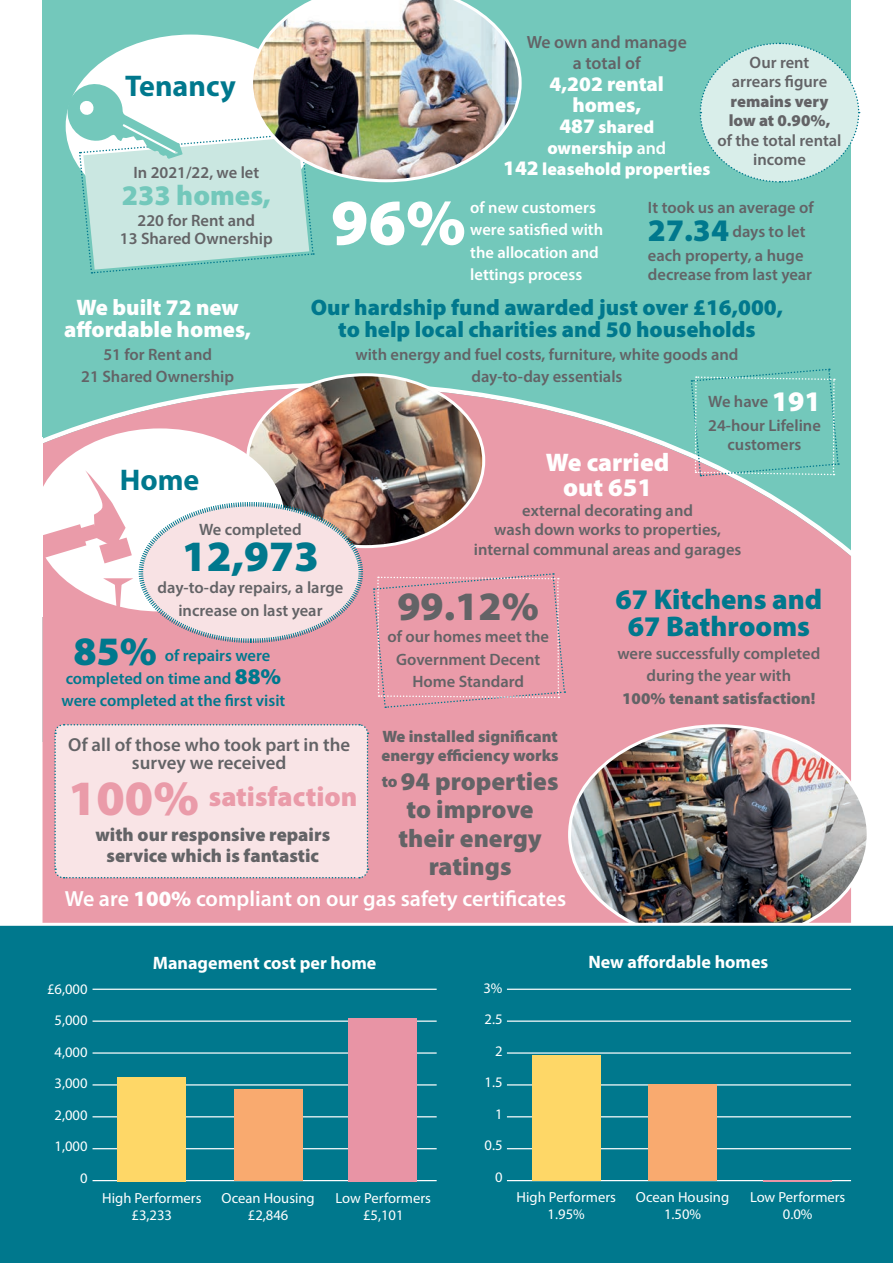
<style>
.page{position:relative;width:893px;height:1263px;background:#fff}
.page>*{position:absolute;margin:0;border:0;box-sizing:border-box;transform-origin:0 0}
.t1{font:900 65.4px "Myriad Pro";color:#fff}
.t2{font:900 43.5px "Myriad Pro";color:#00788d}
.t3{font:900 40.5px "Myriad Pro";color:#636366}
.t4{font:900 40.5px "Myriad Pro";color:#00788d}
.t5{font:700 30px "Myriad Pro";color:#00788d}
.t6{font:900 28.5px/27px "Myriad Pro";color:#00788d;text-align:center}
.t7{font:900 28.5px "Myriad Pro";color:#73c8bb}
.t8{font:900 27.75px "Myriad Pro";color:#ea9ba9}
.t9{font:900 25.5px/28.5px "Myriad Pro";color:#636366;text-align:center}
.t10{font:900 25.5px/25.5px "Myriad Pro";color:#fff;text-align:center}
.t11{font:900 22.5px/22.5px "Myriad Pro";color:#00788d;text-align:center}
.t12{font:900 22.5px/22.5px "Myriad Pro";color:#fff;text-align:center}
.t13{font:600 21.9px "Myriad Pro";color:#fff}
.t14{font:900 20.7px/21px "Myriad Pro";color:#fff;text-align:center}
.t15{font:900 18.9px/21px "Myriad Pro";color:#636366;text-align:center}
.t16{font:600 18.9px/18px "Myriad Pro";color:#636366;text-align:center}
.t17{font:700 18px "Myriad Pro";color:#fff}
.t18{font:900 17.7px/21px "Myriad Pro";color:#fff;text-align:center}
.t19{font:600 17.7px/21px "Myriad Pro";color:#636366;text-align:center}
.t20{font:600 16.5px/22.5px "Myriad Pro";color:#636366;text-align:center}
.t21{font:900 16.5px/19.5px "Myriad Pro";color:#636366}
.t22{font:600 16.5px/22.5px "Myriad Pro";color:#00788d}
.t23{font:600 16.5px/22.5px "Myriad Pro";color:#fff}
.t24{font:14.55px/31.5px "Myriad Pro";color:#fff;text-align:center}
.s1{font-size:20.7px}
.s2{font-weight:600}
.s3{font-weight:900;font-size:31.5px;color:#00788d}
.s4{font-weight:900;font-size:28.5px;color:#fff}
.s5{font-weight:900;font-size:22.5px}
.s6{font-size:49.65px}
.s7{font-size:16.5px}
.s8{font-weight:900}
</style>
<div class="page">
<div style="left:43px;top:0;width:808px;height:741px;background:#73c8bb"></div>
<svg style="left:43px;top:388px;width:808px;height:535px;background:#e09fab"></svg>
<img style="left:570px;top:726px;width:296px;height:197px">
<div style="left:0;top:924px;width:893px;height:339px;background:#00788d"></div>
<svg style="left:42px;top:0;width:1px;height:224px"></svg>
<hr style="left:93px;top:1180px;width:344px;height:1px;background:#fff">
<hr style="left:93px;top:1148px;width:344px;height:1px;background:#fff">
<hr style="left:93px;top:1116px;width:344px;height:1px;background:#fff">
<hr style="left:93px;top:1084px;width:344px;height:1px;background:#fff">
<hr style="left:93px;top:1052px;width:344px;height:2px;background:#fff">
<hr style="left:93px;top:1020px;width:344px;height:2px;background:#fff">
<hr style="left:93px;top:989px;width:344px;height:1px;background:#fff">
<div style="left:118px;top:1077px;width:68px;height:104px;background:#fed767"></div>
<div style="left:234px;top:1089px;width:68px;height:92px;background:#f9aa6f"></div>
<div style="left:348px;top:1018px;width:69px;height:163px;background:#e894a5"></div>
<hr style="left:507px;top:1180px;width:344px;height:1px;background:#fff">
<hr style="left:507px;top:1148px;width:344px;height:1px;background:#fff">
<hr style="left:507px;top:1116px;width:344px;height:1px;background:#fff">
<hr style="left:507px;top:1084px;width:344px;height:1px;background:#fff">
<hr style="left:507px;top:1052px;width:344px;height:2px;background:#fff">
<hr style="left:507px;top:1020px;width:344px;height:2px;background:#fff">
<hr style="left:507px;top:989px;width:344px;height:1px;background:#fff">
<div style="left:532px;top:1055px;width:68px;height:126px;background:#fed767"></div>
<div style="left:648px;top:1084px;width:69px;height:97px;background:#f9aa6f"></div>
<hr style="left:764px;top:1180px;width:68px;height:1px;background:#e894a5">
<img style="left:248px;top:375px;width:236px;height:172px">
<div style="left:67px;top:36px;width:248px;height:180px;background:#fff;border-radius:50%"></div>
<div style="left:36px;top:430px;width:248px;height:180px;background:#fff;border-radius:50%"></div>
<svg style="left:690px;top:368px;width:149px;height:109px"></svg>
<div style="left:372px;top:573px;width:194px;height:136px;background:#ea9ba9"></div>
<svg style="left:42px;top:470px;width:322px;height:174px"></svg>
<div style="left:0;top:437px;width:43px;height:180px;background:#fff"></div>
<div style="left:53px;top:723px;width:316px;height:156px;background:#f9e4e6"></div>
<img style="left:250px;top:0;width:272px;height:182px">
<svg style="left:65px;top:80px;width:249px;height:194px"></svg>
<svg style="left:699px;top:42px;width:161px;height:141px"></svg>
<hr style="left:0;top:923px;width:893px;height:3px;background:#fff">
<p class="t19" style="left:527px;top:31px;width:162px">We own and manage a total of</p>
<p class="t14" style="left:550px;top:73px;width:116px">4,202 rental homes,</p>
<p class="t18" style="left:503px;top:116px;width:209px"><span class="s1">487</span> shared<br>ownership <span class="s2">and<br></span><span class="s1">142</span> leasehold properties</p>
<p class="t20" style="left:648px;top:195px;width:167px;line-height:24px;text-align:left">It took us an average of<br><span class="s3">27.34</span> days to let each property, a huge</p>
<p class="t20" style="left:648px;top:263px;width:166px">decrease from last year</p>
<h3 class="t11" style="left:311px;top:295px;width:474px">Our hardship fund awarded just over £16,000, to help local charities and 50 households</h3>
<p class="t20" style="left:355px;top:343px;width:385px">with energy and fuel costs, furniture, white goods and day-to-day essentials</p>
<p class="t20" style="left:708px;top:389px;width:114px;line-height:24px;text-align:left">We have <span class="s4">191<br></span>24-hour Lifeline</p>
<p class="t20" style="left:727px;top:433px;width:75px">customers</p>
<p class="t20" style="left:732px;top:52px;width:97px;line-height:19.5px">Our rent arrears figure</p>
<p class="t21" style="left:729px;top:91px;width:103px">remains very low at 0.90%,</p>
<p class="t20" style="left:717px;top:130px;width:125px;line-height:19.5px">of the total rental income</p>
<h3 class="t5" style="left:125px;top:67px;width:112px">Tenancy</h3>
<p class="t20" style="left:133px;top:161px;width:127px">In 2021/22, we let</p>
<h3 class="t7" style="left:122px;top:177px;width:151px">233 homes,</h3>
<p class="t20" style="left:120px;top:211px;width:154px;line-height:18px">220 for Rent and<br>13 Shared Ownership</p>
<p class="t23" style="left:470px;top:195px;width:134px">of new customers were satisfied with the allocation and lettings process</p>
<h1 class="t1" style="left:331px;top:179px;width:136px">96%</h1>
<h3 class="t12" style="left:64px;top:295px;width:189px">We built 72 new affordable homes,</h3>
<p class="t20" style="left:81px;top:343px;width:154px">51 for Rent and<br>21 Shared Ownership</p>
<h3 class="t10" style="left:546px;top:448px;width:125px">We carried out 651</h3>
<p class="t20" style="left:474px;top:500px;width:269px;line-height:19.5px">external decorating and<br>wash down works to properties, internal communal areas and garages</p>
<h3 class="t5" style="left:120px;top:460px;width:81px">Home</h3>
<p class="t20" style="left:199px;top:517px;width:104px">We completed</p>
<h2 class="t2" style="left:182px;top:527px;width:138px">12,973</h2>
<p class="t20" style="left:158px;top:576px;width:187px">day-to-day repairs, a large increase on last year</p>
<h3 class="t3" style="left:397px;top:579px;width:143px">99.12%</h3>
<p class="t20" style="left:387px;top:625px;width:163px">of our homes meet the<br>Government Decent<br>Home Standard</p>
<h3 class="t6" style="left:615px;top:585px;width:208px">67 Kitchens and<br>67 Bathrooms</h3>
<p class="t20" style="left:617px;top:642px;width:204px">were successfully completed during the year with</p>
<p class="t21" style="left:622px;top:688px;width:195px">100% tenant satisfaction!</p>
<h3 class="t4" style="left:73px;top:624px;width:85px">85%</h3>
<p class="t22" style="left:62px;top:644px;width:225px;text-indent:103px">of repairs were completed on time and <span class="s5">88% </span>were completed at the first visit</p>
<p class="t16" style="left:68px;top:735px;width:283px">Of all of those who took part in the survey we received</p>
<h3 class="t8" style="left:68px;top:778px;width:291px"><span class="s6">100%</span> satisfaction</h3>
<p class="t15" style="left:95px;top:823px;width:236px">with our responsive repairs service which is fantastic</p>
<p class="t21" style="left:381px;top:726px;width:179px">We installed significant energy efficiency works</p>
<h3 class="t9" style="left:382px;top:766px;width:178px"><span class="s7">to</span> 94 properties to improve their energy ratings</h3>
<h3 class="t13" style="left:65px;top:884px;width:503px">We are <span class="s8">100%</span> compliant on our gas safety certificates</h3>
<p class="t24" style="left:47px;top:973px;width:42px;text-align:right">£6,000<br>5,000<br>4,000<br>3,000<br>2,000<br>1,000<br>0</p>
<p class="t17" style="left:153px;top:951px;width:225px">Management cost per home</p>
<p class="t24" style="left:483px;top:972px;width:21px;text-align:right">3%<br>2.5<br>2<br>1.5<br>1<br>0.5<br>0</p>
<p class="t17" style="left:588px;top:950px;width:181px">New affordable homes</p>
<p class="t24" style="left:102px;top:1189px;width:101px;line-height:17.1px">High Performers £3,233</p>
<p class="t24" style="left:222px;top:1189px;width:95px;line-height:17.1px">Ocean Housing £2,846</p>
<p class="t24" style="left:336px;top:1189px;width:97px;line-height:17.1px">Low Performers £5,101</p>
<p class="t24" style="left:516px;top:1188px;width:101px;line-height:17.1px">High Performers<br>1.95%</p>
<p class="t24" style="left:636px;top:1188px;width:95px;line-height:17.1px">Ocean Housing<br>1.50%</p>
<p class="t24" style="left:750px;top:1188px;width:97px;line-height:17.1px">Low Performers<br>0.0%</p>
</div>
